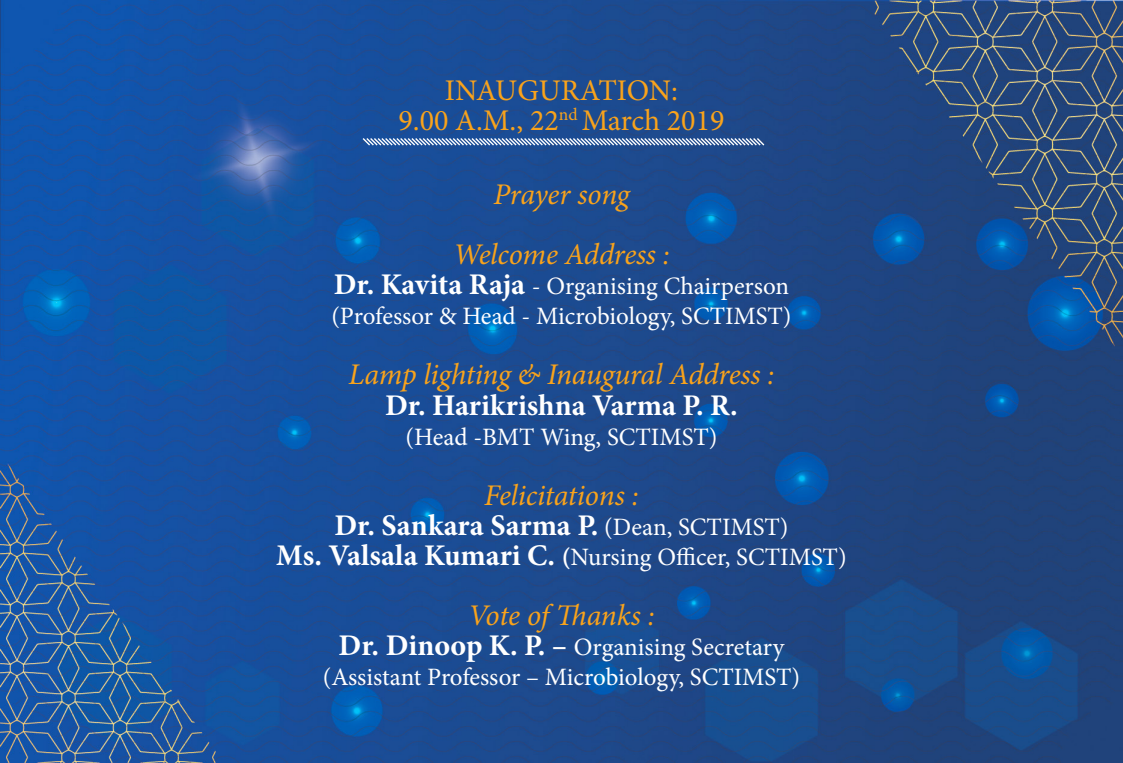
<style>
.page{position:relative;width:1123px;height:763px;background:#fff}
.page>*{position:absolute;margin:0;border:0;box-sizing:border-box;transform-origin:0 0}
.t1{font:italic 30px/60px "Minion Pro";letter-spacing:-.01em;color:#f9a31b;text-align:center}
.t2{font:700 30px/30px "Minion Pro";color:#fff;text-align:center}
.t3{font:30px/30px "Minion Pro";color:#f9a31b;text-align:center}
.t4{font:25px/30px "Minion Pro";color:#fff}
.s1{font-weight:700;font-size:30px}
.s2{font-weight:400;font-style:italic;color:#f9a31b}
.s3{font-weight:400;font-size:25px}
.s4{font-weight:700}
</style>
<div class="page">
<img style="left:0;top:0;width:1123px;height:763px">
<svg style="left:361px;top:136px;width:405px;height:11px;background:#6182b3"></svg>
<p class="t3" style="left:398px;top:76px;width:327px">INAUGURATION:<br>9.00 A.M., 22<sup>nd</sup> March 2019</p>
<p class="t1" style="left:453px;top:165px;width:218px">Prayer song<br>Welcome Address :</p>
<p class="t4" style="left:331px;top:271px;width:462px"><span class="s1">Dr. Kavita Raja</span> - Organising Chairperson (Professor &amp; Head - Microbiology, SCTIMST)</p>
<p class="t1" style="left:348px;top:345px;width:427px">Lamp lighting &amp; Inaugural Address :</p>
<p class="t2" style="left:385px;top:389px;width:354px">Dr. Harikrishna Varma P. R.</p>
<p class="t4" style="left:405px;top:421px;width:313px">(Head -BMT Wing, SCTIMST)</p>
<p class="t2" style="left:334px;top:479px;width:455px"><span class="s2">Felicitations :<br></span>Dr. Sankara Sarma P. <span class="s3">(Dean, SCTIMST)</span></p>
<p class="t4" style="left:276px;top:541px;width:572px"><span class="s1">Ms. Valsala Kumari C.</span> <span class="s4">(</span>Nursing Officer, SCTIMST)</p>
<p class="t1" style="left:468px;top:585px;width:188px">Vote of Thanks :</p>
<p class="t4" style="left:323px;top:631px;width:479px;text-align:center"><span class="s1">Dr. Dinoop K. P. –</span> Organising Secretary (Assistant Professor – Microbiology, SCTIMST)</p>
</div>
